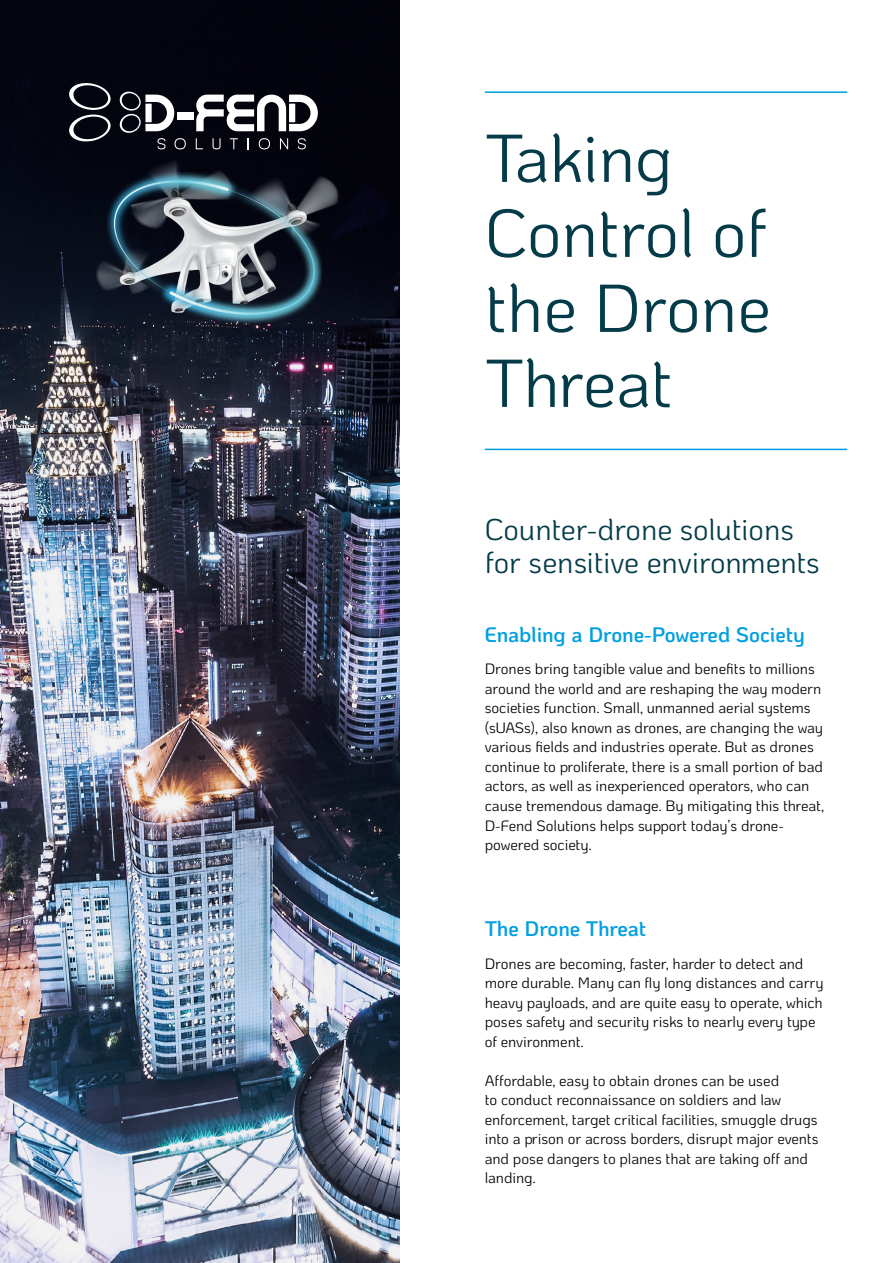
<style>
.page{position:relative;width:893px;height:1263px;background:#fff}
.page>*{position:absolute;margin:0;border:0;box-sizing:border-box;transform-origin:0 0}
.t1{font:67.5px/75px "Ko Ho";letter-spacing:-.01em;color:#043b49}
.t2{font:30px/33px "Ko Ho";letter-spacing:-.005em;color:#043b49}
.t3{font:600 21px "Ko Ho";letter-spacing:-.005em;color:#009fe1}
.t4{font:15px/19.5px "Ko Ho";letter-spacing:-.005em;color:#000}
</style>
<div class="page">
<img style="left:0;top:0;width:400px;height:1263px">
<svg style="left:69px;top:83px;width:42px;height:23px"></svg>
<svg style="left:196px;top:95px;width:122px;height:11px"></svg>
<svg style="left:120px;top:91px;width:66px;height:15px"></svg>
<div style="left:145px;top:104px;width:7px;height:18px;background:#fff"></div>
<div style="left:289px;top:104px;width:6px;height:18px;background:#fff"></div>
<hr style="left:485px;top:91px;width:362px;height:2px;background:#009fe1">
<hr style="left:485px;top:449px;width:362px;height:1px;background:#009fe1">
<img style="left:47px;top:106px;width:343px;height:278px">
<h1 class="t1" style="left:485px;top:122px;width:288px">Taking<br>Control of the Drone<br>Threat</h1>
<h2 class="t2" style="left:485px;top:514px;width:337px">Counter-drone solutions for sensitive environments</h2>
<h3 class="t3" style="left:485px;top:618px;width:321px">Enabling a Drone-Powered Society</h3>
<p class="t4" style="left:485px;top:660px;width:341px">Drones bring tangible value and benefits to millions around the world and are reshaping the way modern societies function. Small, unmanned aerial systems (sUASs), also known as drones, are changing the way various fields and industries operate. But as drones continue to proliferate, there is a small portion of bad actors, as well as inexperienced operators, who can cause tremendous damage. By mitigating this threat, D-Fend Solutions helps support today’s drone&shy;powered society.</p>
<h3 class="t3" style="left:485px;top:912px;width:163px">The Drone Threat</h3>
<p class="t4" style="left:485px;top:954px;width:340px">Drones are becoming, faster, harder to detect and more durable. Many can fly long distances and carry heavy payloads, and are quite easy to operate, which poses safety and security risks to nearly every type of environment.</p>
<p class="t4" style="left:485px;top:1071px;width:335px">Affordable, easy to obtain drones can be used<br>to conduct reconnaissance on soldiers and law enforcement, target critical facilities, smuggle drugs into a prison or across borders, disrupt major events and pose dangers to planes that are taking off and landing.</p>
</div>
